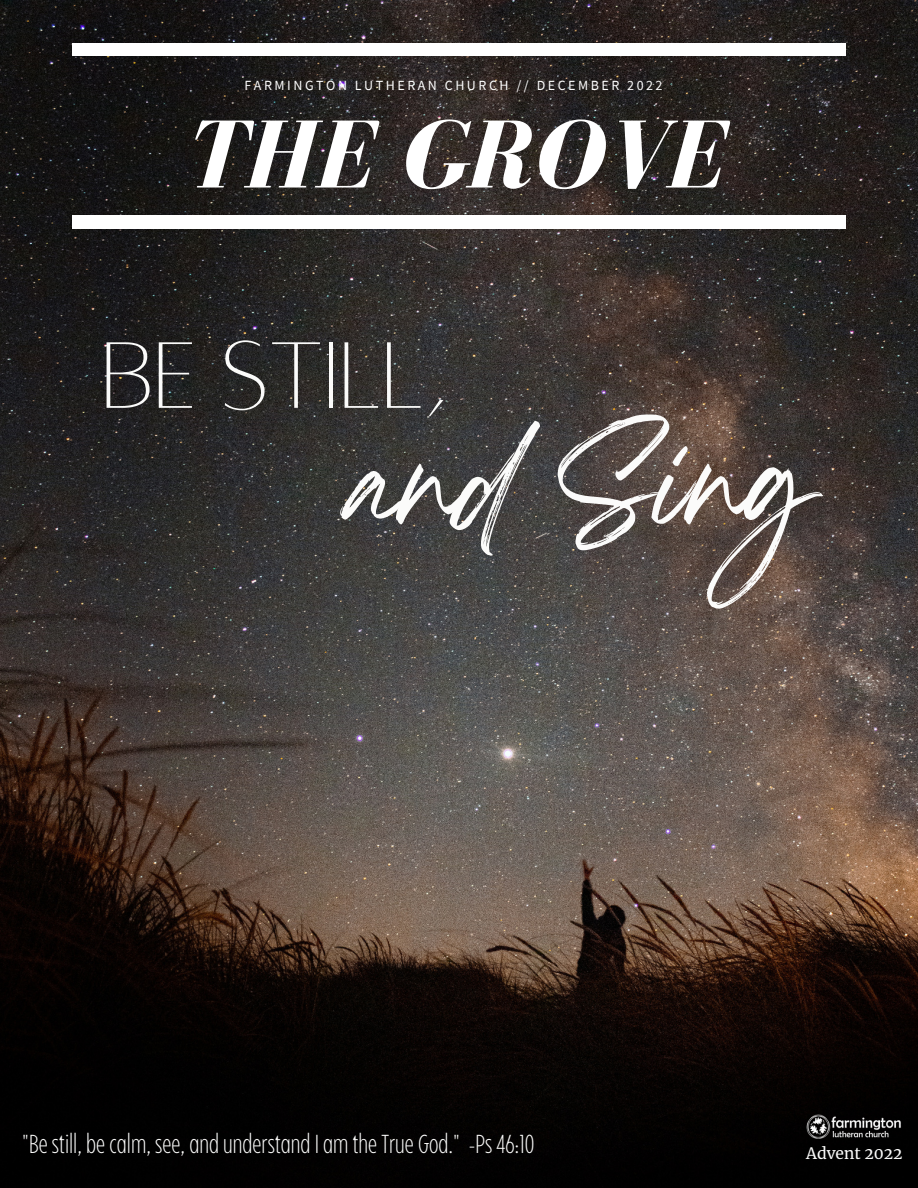
<style>
.page{position:relative;width:918px;height:1188px;background:#fff}
.page>*{position:absolute;margin:0;border:0;box-sizing:border-box;transform-origin:0 0}
.t1{font:104.1px "Alta light";color:#fbfbfa}
.t2{font:104.1px "Breathing";color:#fbfbfa}
.t3{font:italic 700 99.6px "Bodoni FLF";color:#fff}
.t4{font:200 condensed 25.95px "Balgin";color:#fbfbfa}
.t5{font:15.6px "Merriweather";color:#fbfbfa}
.t6{font:13.95px "Source Sans Pro";letter-spacing:.18em;color:#fff}
</style>
<div class="page">
<img style="left:0;top:0;width:918px;height:1188px">
<img style="left:806px;top:1112px;width:96px;height:27px">
<div style="left:72px;top:216px;width:774px;height:12px;background:#fff"></div>
<div style="left:72px;top:43px;width:774px;height:13px;background:#fff"></div>
<p class="t6" style="left:245px;top:76px;width:420px">FARMINGTON LUTHERAN CHURCH // DECEMBER 2022</p>
<h2 class="t3" style="left:183px;top:102px;width:543px">THE GROVE</h2>
<h1 class="t1" style="left:102px;top:324px;width:348px">Be Still,</h1>
<h1 class="t2" style="left:352px;top:452px;width:466px">and Sing</h1>
<p class="t4" style="left:22px;top:1133px;width:514px">"Be still, be calm, see, and understand I am the True God." -Ps 46:10</p>
<p class="t5" style="left:806px;top:1143px;width:98px">Advent 2022</p>
</div>
